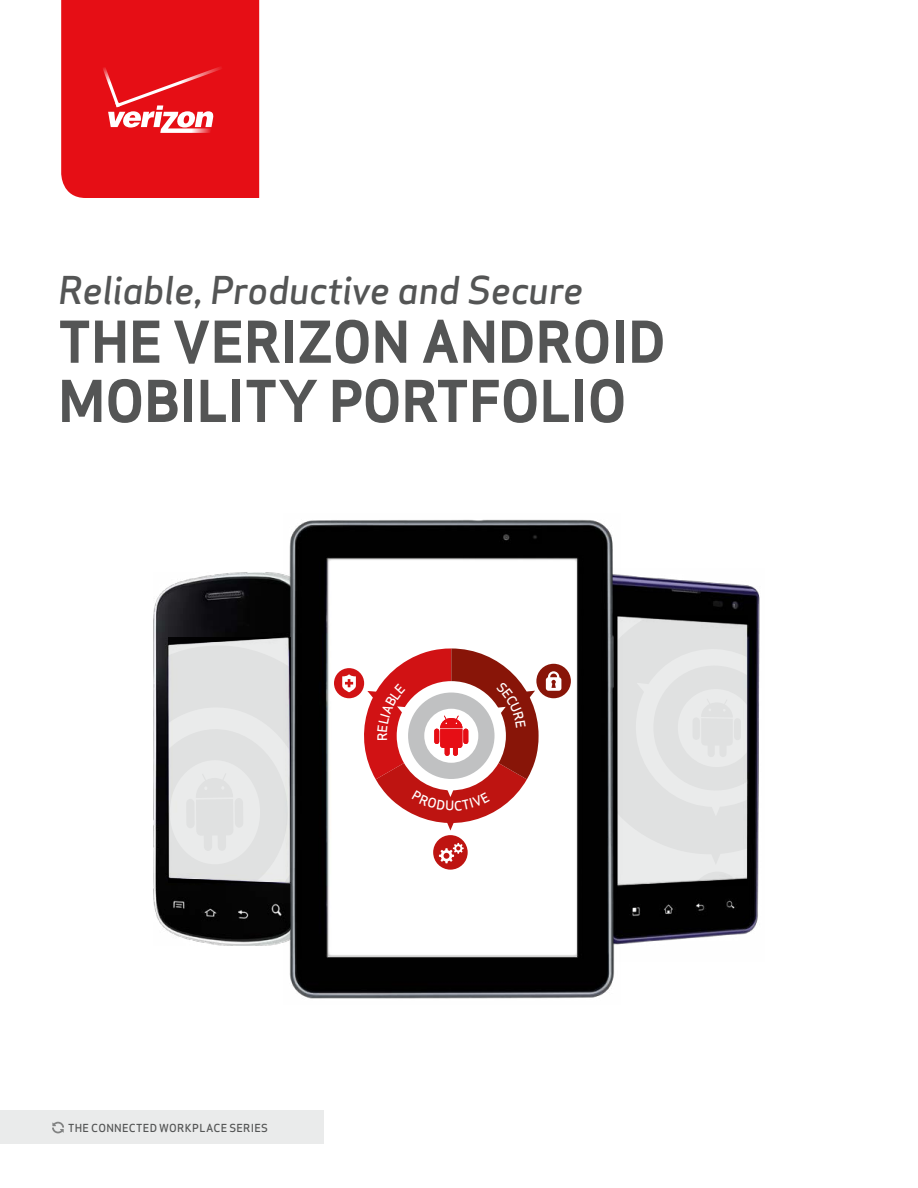
<style>
.page{position:relative;width:918px;height:1188px;background:#fff}
.page>*{position:absolute;margin:0;border:0;box-sizing:border-box;transform-origin:0 0}
.t1{font:700 56.25px/59.2px "Verizon Apex";color:#545555}
.t2{font:italic 500 37.5px "Verizon Apex";letter-spacing:-.01em;color:#545555}
.t3{font:500 10.8px "Apex Sans";letter-spacing:.025em;color:#545555}
</style>
<div class="page">
<svg style="left:61px;top:0;width:198px;height:198px;background:#e71a21"></svg>
<img style="left:153px;top:573px;width:131px;height:372px">
<img style="left:621px;top:574px;width:139px;height:370px">
<img style="left:284px;top:519px;width:337px;height:480px">
<div style="left:327px;top:558px;width:250px;height:398px;background:#fff"></div>
<svg style="left:617px;top:616px;width:130px;height:269px;background:#dbdcdc"></svg>
<svg style="left:168px;top:637px;width:123px;height:245px;background:#dadbdb"></svg>
<div style="left:334px;top:668px;width:30px;height:30px;background:#d11214;border-radius:50%"></div>
<div style="left:433px;top:835px;width:35px;height:35px;background:#be1411;border-radius:50%"></div>
<svg style="left:439px;top:843px;width:25px;height:20px"></svg>
<div style="left:536px;top:664px;width:35px;height:34px;background:#881508;border-radius:50%"></div>
<svg style="left:546px;top:671px;width:15px;height:20px"></svg>
<div style="left:0;top:1111px;width:324px;height:33px;background:#eaebeb"></div>
<svg style="left:52px;top:1122px;width:12px;height:11px"></svg>
<svg style="left:342px;top:648px;width:197px;height:183px"></svg>
<p class="t2" style="left:58px;top:257px;width:527px">Reliable, Productive and Secure</p>
<p class="t1" style="left:58px;top:312px;width:609px">THE VERIZON ANDROID<br>MOBILITY PORTFOLIO</p>
<p class="t3" style="left:68px;top:1118px;width:200px">THE CONNECTED WORKPLACE SERIES</p>
</div>
